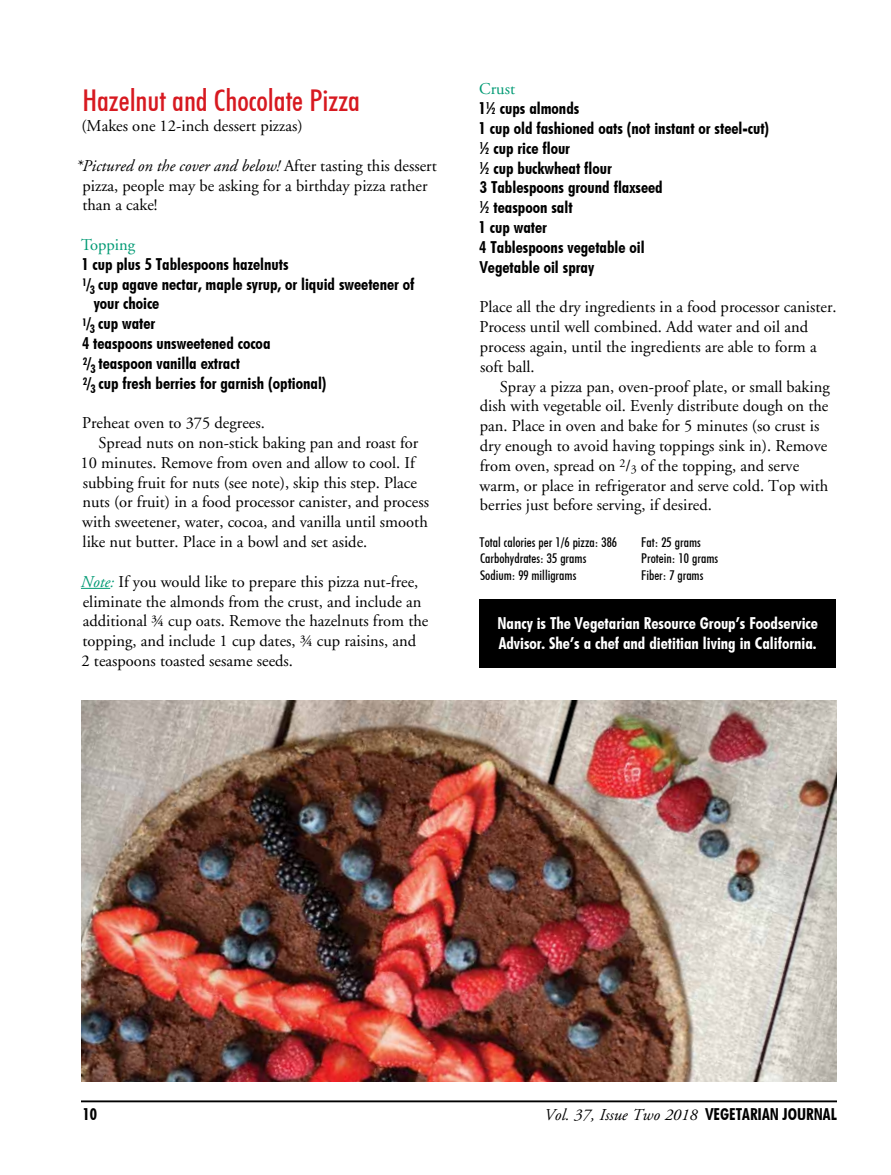
<style>
.page{position:relative;width:891px;height:1175px;background:#fff}
.page>*{position:absolute;margin:0;border:0;box-sizing:border-box;transform-origin:0 0}
.t1{font:30px "Futuri Condensed Regular SWFTE";color:#d71920}
.t2{font:16.5px/19.8px "Adobe Garamond";color:#000}
.t3{font:16.5px/19.8px "Futuri Condensed Bold SWFTE";color:#000}
.t4{font:16.5px/19.6px "Futuri Condensed Bold SWFTE";color:#fff}
.t5{font:italic 16.5px "Adobe Garamond";color:#000}
.t6{font:16.5px "Adobe Garamond";color:#009a74}
.t7{font:13.5px "Futuri Condensed Regular SWFTE";color:#000}
.s1{font-style:italic}
.s2{font-style:italic;color:#009a74}
.s3{font-family:"Futuri Condensed Bold SWFTE";font-style:normal}
</style>
<div class="page">
<img style="left:81px;top:701px;width:756px;height:380px">
<hr style="left:81px;top:1100px;width:756px;height:2px;background:#000">
<svg style="left:81px;top:588px;width:29px;height:1px"></svg>
<div style="left:479px;top:599px;width:357px;height:68px;background:#000"></div>
<h1 class="t1" style="left:82px;top:82px;width:279px">Hazelnut and Chocolate Pizza</h1>
<p class="t2" style="left:81px;top:116px;width:223px">(Makes one 12-inch dessert pizzas)</p>
<p class="t2" style="left:82px;top:156px;width:356px;text-indent:-7px"><span class="s1">*Pictured on the cover and below!</span> After tasting this dessert pizza, people may be asking for a birthday pizza rather than a cake!</p>
<p class="t6" style="left:81px;top:236px;width:55px">Topping</p>
<p class="t3" style="left:81px;top:253px;width:209px">1 cup plus 5 Tablespoons hazelnuts</p>
<p class="t3" style="left:82px;top:273px;width:334px"><sup>1</sup>/<sub>3</sub> cup agave nectar, maple syrup, or liquid sweetener of</p>
<p class="t3" style="left:94px;top:293px;width:67px">your choice</p>
<p class="t3" style="left:82px;top:313px;width:74px"><sup>1</sup>/<sub>3</sub> cup water</p>
<p class="t3" style="left:82px;top:333px;width:190px">4 teaspoons unsweetened cocoa</p>
<p class="t3" style="left:83px;top:352px;width:159px"><sup>2</sup>/<sub>3</sub> teaspoon vanilla extract</p>
<p class="t3" style="left:83px;top:372px;width:245px"><sup>2</sup>/<sub>3</sub> cup fresh berries for garnish (optional)</p>
<p class="t2" style="left:82px;top:413px;width:184px">Preheat oven to 375 degrees.</p>
<p class="t2" style="left:98px;top:433px;width:321px">Spread nuts on non-stick baking pan and roast for</p>
<p class="t2" style="left:81px;top:453px;width:336px">10 minutes. Remove from oven and allow to cool. If</p>
<p class="t2" style="left:83px;top:473px;width:336px">subbing fruit for nuts (see note), skip this step. Place</p>
<p class="t2" style="left:82px;top:493px;width:348px">nuts (or fruit) in a food processor canister, and process</p>
<p class="t2" style="left:82px;top:512px;width:347px">with sweetener, water, cocoa, and vanilla until smooth</p>
<p class="t2" style="left:83px;top:532px;width:286px">like nut butter. Place in a bowl and set aside.</p>
<p class="t2" style="left:81px;top:572px;width:349px"><span class="s2">Note:</span> If you would like to prepare this pizza nut-free, eliminate the almonds from the crust, and include an additional ¾ cup oats. Remove the hazelnuts from the topping, and include 1 cup dates, ¾ cup raisins, and<br>2 teaspoons toasted sesame seeds.</p>
<p class="t6" style="left:479px;top:80px;width:37px">Crust</p>
<p class="t3" style="left:479px;top:98px;width:292px">1½ cups almonds<br>1 cup old fashioned oats (not instant or steel-cut) ½ cup rice flour<br>½ cup buckwheat flour<br>3 Tablespoons ground flaxseed<br>½ teaspoon salt<br>1 cup water<br>4 Tablespoons vegetable oil<br>Vegetable oil spray</p>
<p class="t2" style="left:479px;top:298px;width:359px">Place all the dry ingredients in a food processor canister.<br>Process until well combined. Add water and oil and process again, until the ingredients are able to form a soft ball.</p>
<p class="t2" style="left:479px;top:377px;width:352px;text-indent:20px">Spray a pizza pan, oven-proof plate, or small baking dish with vegetable oil. Evenly distribute dough on the pan. Place in oven and bake for 5 minutes (so crust is dry enough to avoid having toppings sink in). Remove from oven, spread on <sup>2</sup>/<sub>3</sub> of the topping, and serve warm, or place in refrigerator and serve cold. Top with berries just before serving, if desired.</p>
<p class="t7" style="left:480px;top:533px;width:139px">Total calories per 1/6 pizza: 386</p>
<p class="t7" style="left:641px;top:533px;width:61px">Fat: 25 grams</p>
<p class="t7" style="left:480px;top:550px;width:108px">Carbohydrates: 35 grams</p>
<p class="t7" style="left:641px;top:550px;width:78px">Protein: 10 grams</p>
<p class="t7" style="left:480px;top:566px;width:98px">Sodium: 99 milligrams</p>
<p class="t7" style="left:641px;top:566px;width:64px">Fiber: 7 grams</p>
<p class="t4" style="left:497px;top:613px;width:322px">Nancy is The Vegetarian Resource Group’s Foodservice<br>Advisor. She’s a chef and dietitian living in California.</p>
<p class="t3" style="left:82px;top:1103px;width:16px">10</p>
<p class="t5" style="left:545px;top:1105px;width:294px">Vol. 37, Issue Two 2018 <span class="s3">VEGETARIAN JOURNAL</span></p>
</div>
